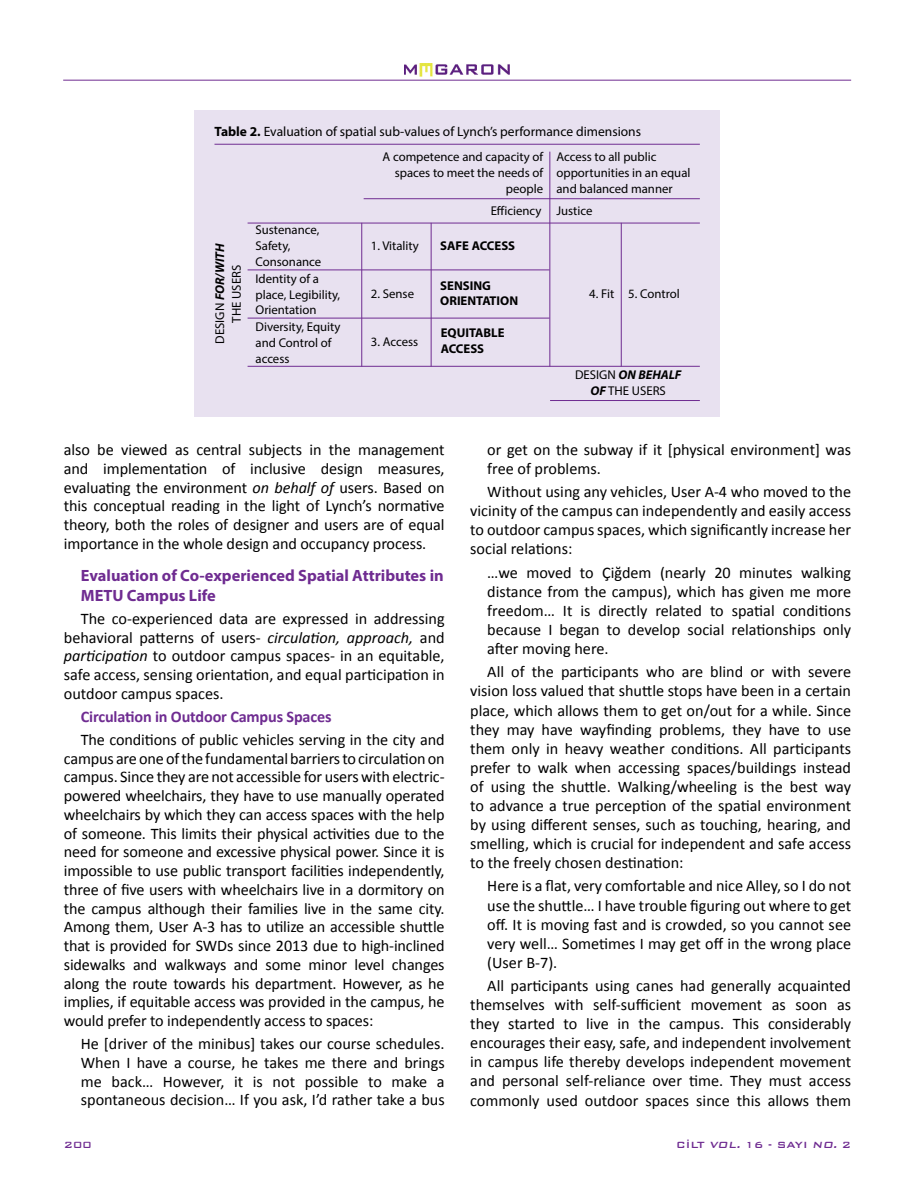
<style>
.page{position:relative;width:915px;height:1191px;background:#fff}
.page>*{position:absolute;margin:0;border:0;box-sizing:border-box;transform-origin:0 0}
.t1{font:700 16.35px/19.6px "Myriad Pro";color:#6f2c91}
.t2{font:16.2px/19px "Calibri";color:#000;text-align:justify}
.t3{font:700 16.2px "Calibri";letter-spacing:-.01em;color:#6f2c91}
.t4{font:13.5px "Myriad Pro";color:#000}
.t5{font:12.75px/15.8px "Myriad Pro";color:#000}
.t6{font:700 12.75px/15.8px "Myriad Pro";color:#000}
.t7{font:500 12px "Bank Gothic BT";color:#6f2c91}
.s1{font-weight:700}
.s2{font-weight:700;font-style:italic}
.s3{font-style:italic}
</style>
<div class="page">
<img style="left:404px;top:64px;width:105px;height:16px">
<hr style="left:63px;top:80px;width:787px;height:1px;background:#6f2c91">
<div style="left:194px;top:111px;width:525px;height:306px;background:#e8e1f0"></div>
<hr style="left:214px;top:144px;width:485px;height:1px;background:#6f2c91">
<hr style="left:247px;top:223px;width:452px;height:1px;background:#6f2c91">
<hr style="left:363px;top:198px;width:336px;height:1px;background:#6f2c91">
<hr style="left:550px;top:400px;width:149px;height:1px;background:#6f2c91">
<hr style="left:247px;top:366px;width:452px;height:1px;background:#6f2c91">
<hr style="left:247px;top:318px;width:302px;height:1px;background:#6f2c91">
<hr style="left:247px;top:270px;width:302px;height:1px;background:#6f2c91">
<hr style="left:549px;top:152px;width:1px;height:214px;background:#6f2c91">
<hr style="left:620px;top:223px;width:1px;height:143px;background:#6f2c91">
<hr style="left:430px;top:223px;width:1px;height:143px;background:#6f2c91">
<hr style="left:361px;top:223px;width:1px;height:143px;background:#6f2c91">
<p class="t4" style="left:214px;top:123px;width:428px"><span class="s1">Table 2.</span> Evaluation of spatial sub-values of Lynch’s performance dimensions</p>
<p class="t5" style="left:382px;top:149px;width:162px;text-align:right">A competence and capacity of spaces to meet the needs of people</p>
<p class="t5" style="left:556px;top:149px;width:135px">Access to all public opportunities in an equal and balanced manner</p>
<p class="t5" style="left:490px;top:202px;width:103px">Efficiency Justice</p>
<p class="t5" style="left:211px;top:344px;width:102px;line-height:16.5px;text-align:center;rotate:-90deg">DESIGN <span class="s2">FOR/WITH<br></span>THE USERS</p>
<p class="t5" style="left:255px;top:222px;width:67px">Sustenance,<br>Safety,<br>Consonance</p>
<p class="t5" style="left:255px;top:270px;width:86px">Identity of a place, Legibility,<br>Orientation</p>
<p class="t5" style="left:255px;top:319px;width:87px">Diversity, Equity and Control of access</p>
<p class="t5" style="left:371px;top:237px;width:50px">1. Vitality</p>
<p class="t5" style="left:371px;top:286px;width:45px">2. Sense</p>
<p class="t5" style="left:371px;top:333px;width:49px">3. Access</p>
<p class="t6" style="left:440px;top:237px;width:76px">SAFE ACCESS</p>
<p class="t6" style="left:440px;top:277px;width:79px">SENSING<br>ORIENTATION</p>
<p class="t6" style="left:440px;top:324px;width:65px">EQUITABLE<br>ACCESS</p>
<p class="t5" style="left:589px;top:286px;width:92px">4. Fit 5. Control</p>
<p class="t2" style="left:64px;top:439px;width:382px">also be viewed as central subjects in the management and implementation of inclusive design measures, evaluating the environment <span class="s3">on behalf of</span> users. Based on this conceptual reading in the light of Lynch’s normative theory, both the roles of designer and users are of equal importance in the whole design and occupancy process.</p>
<p class="t1" style="left:81px;top:565px;width:364px">Evaluation of Co-experienced Spatial Attributes in<br>METU Campus Life</p>
<p class="t2" style="left:64px;top:608px;width:382px;text-indent:17px">The co-experienced data are expressed in addressing behavioral patterns of users- <span class="s3">circulation, approach,</span> and <span class="s3">participation</span> to outdoor campus spaces- in an equitable, safe access, sensing orientation, and equal participation in outdoor campus spaces.</p>
<p class="t3" style="left:81px;top:706px;width:252px">Circulation in Outdoor Campus Spaces</p>
<p class="t2" style="left:64px;top:729px;width:382px;text-indent:17px">The conditions of public vehicles serving in the city and campus are one of the fundamental barriers to circulation on campus. Since they are not accessible for users with electric&shy;powered wheelchairs, they have to use manually operated wheelchairs by which they can access spaces with the help of someone. This limits their physical activities due to the need for someone and excessive physical power. Since it is impossible to use public transport facilities independently, three of five users with wheelchairs live in a dormitory on the campus although their families live in the same city.<br>Among them, User A-3 has to utilize an accessible shuttle that is provided for SWDs since 2013 due to high-inclined sidewalks and walkways and some minor level changes along the route towards his department. However, as he implies, if equitable access was provided in the campus, he would prefer to independently access to spaces:</p>
<p class="t2" style="left:81px;top:1033px;width:365px">He [driver of the minibus] takes our course schedules.<br>When I have a course, he takes me there and brings me back… However, it is not possible to make a spontaneous decision… If you ask, I’d rather take a bus</p>
<p class="t5" style="left:575px;top:367px;width:108px;text-align:center">DESIGN <span class="s2">ON BEHALF<br>OF</span> THE USERS</p>
<p class="t2" style="left:487px;top:439px;width:365px">or get on the subway if it [physical environment] was free of problems.</p>
<p class="t2" style="left:470px;top:481px;width:382px;text-indent:17px">Without using any vehicles, User A-4 who moved to the vicinity of the campus can independently and easily access to outdoor campus spaces, which significantly increase her social relations:</p>
<p class="t2" style="left:487px;top:562px;width:365px">…we moved to Çiğdem (nearly 20 minutes walking distance from the campus), which has given me more freedom… It is directly related to spatial conditions because I began to develop social relationships only after moving here.</p>
<p class="t2" style="left:470px;top:662px;width:382px;text-indent:17px">All of the participants who are blind or with severe vision loss valued that shuttle stops have been in a certain place, which allows them to get on/out for a while. Since they may have wayfinding problems, they have to use them only in heavy weather conditions. All participants prefer to walk when accessing spaces/buildings instead of using the shuttle. Walking/wheeling is the best way to advance a true perception of the spatial environment by using different senses, such as touching, hearing, and smelling, which is crucial for independent and safe access to the freely chosen destination:</p>
<p class="t2" style="left:487px;top:875px;width:365px">Here is a flat, very comfortable and nice Alley, so I do not use the shuttle… I have trouble figuring out where to get off. It is moving fast and is crowded, so you cannot see very well… Sometimes I may get off in the wrong place (User B-7).</p>
<p class="t2" style="left:470px;top:975px;width:382px;text-indent:17px">All participants using canes had generally acquainted themselves with self-sufficient movement as soon as they started to live in the campus. This considerably encourages their easy, safe, and independent involvement in campus life thereby develops independent movement and personal self-reliance over time. They must access commonly used outdoor spaces since this allows them</p>
<p class="t7" style="left:64px;top:1138px;width:29px">200</p>
<p class="t7" style="left:676px;top:1138px;width:176px">CİLT <span class="s3">VOL.</span> 16 - SAYI <span class="s3">NO.</span> 2</p>
</div>
